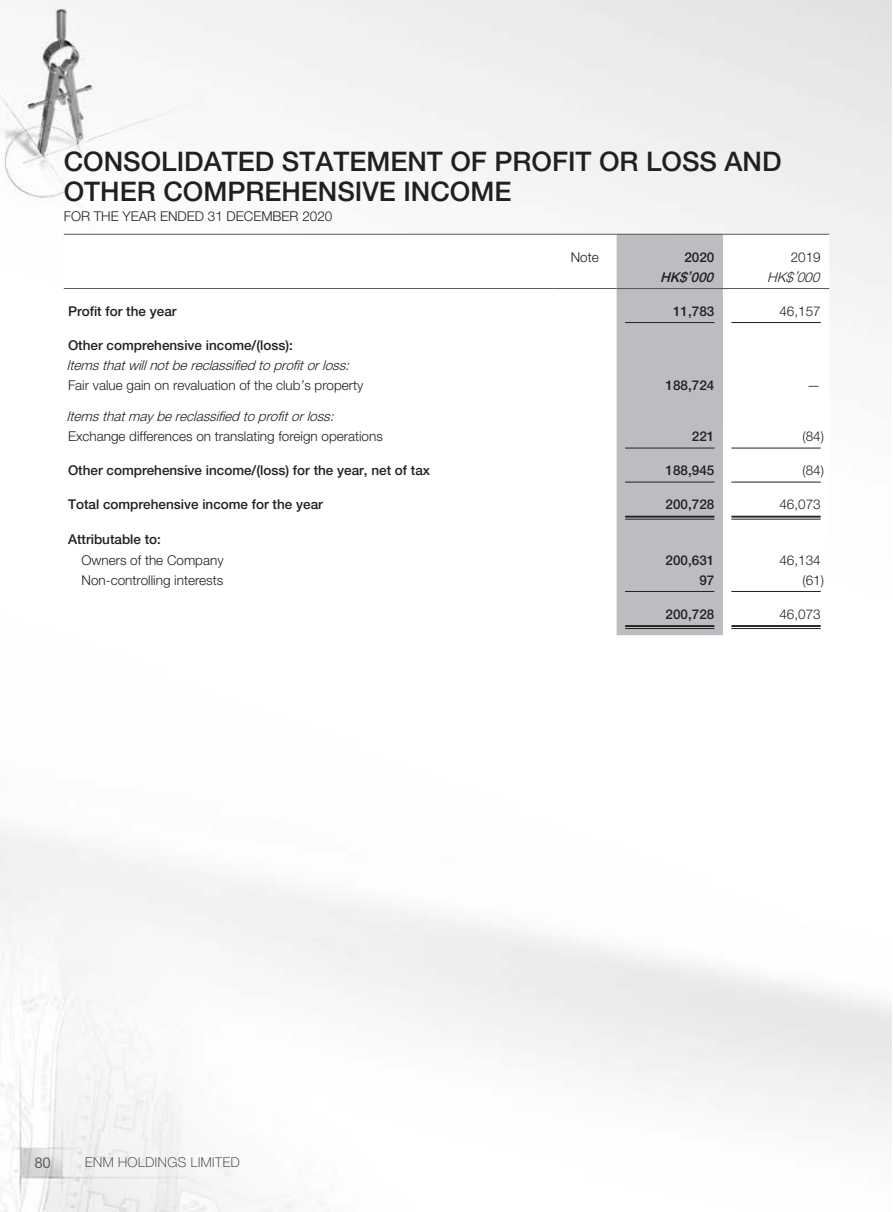
<style>
.page{position:relative;width:893px;height:1212px;background:#fff}
.page>*{position:absolute;margin:0;border:0;box-sizing:border-box;transform-origin:0 0}
.主標題{font:500 27px/30px "Helvetica Neue LT Std";color:#231f20}
.t1{font:15px "Helvetica Neue LT Pro";color:#636366}
._1__內文{font:500 13.5px "Helvetica Neue LT Std";color:#231f20}
._1__內文-2{font:300 13.5px "Helvetica Neue LT Std";color:#231f20}
._1__內文-3{font:italic 300 13.5px "Helvetica Neue LT Std";color:#231f20}
.日期{font:300 13.5px "Helvetica Neue LT Std";color:#231f20}
.t2{font:100 13.5px "Helvetica Neue LT Pro";letter-spacing:.04em;color:#231f20}
._1__內文-4{font:italic 500 13.5px "Helvetica Neue LT Std";color:#231f20}
._1__內文-5{font:italic 300 13.5px "Helvetica Neue LT Std";color:#231f20}
.s1{font-style:inherit}
.s2{font-style:italic}
</style>
<div class="page">
<img style="left:0;top:0;width:892px;height:1212px">
<svg style="left:64px;top:235px;width:765px;height:400px"></svg>
<div style="left:617px;top:235px;width:106px;height:400px;background:#bcbdc0"></div>
<hr style="left:64px;top:234px;width:489px;height:1px;background:#57585a">
<hr style="left:553px;top:234px;width:64px;height:1px;background:#57585a">
<hr style="left:617px;top:234px;width:106px;height:1px;background:#57585a">
<hr style="left:723px;top:234px;width:106px;height:1px;background:#57585a">
<hr style="left:64px;top:288px;width:489px;height:1px;background:#57585a">
<hr style="left:553px;top:288px;width:64px;height:1px;background:#57585a">
<hr style="left:617px;top:288px;width:106px;height:1px;background:#57585a">
<hr style="left:723px;top:288px;width:106px;height:1px;background:#57585a">
<hr style="left:625px;top:322px;width:89px;height:1px;background:#231f20">
<hr style="left:731px;top:322px;width:90px;height:1px;background:#231f20">
<hr style="left:625px;top:448px;width:89px;height:1px;background:#231f20">
<hr style="left:731px;top:448px;width:90px;height:1px;background:#231f20">
<hr style="left:625px;top:482px;width:89px;height:1px;background:#231f20">
<hr style="left:731px;top:482px;width:90px;height:1px;background:#231f20">
<hr style="left:625px;top:516px;width:89px;height:2px;background:#231f20">
<hr style="left:625px;top:519px;width:89px;height:1px;background:#231f20">
<hr style="left:731px;top:516px;width:90px;height:2px;background:#231f20">
<hr style="left:731px;top:519px;width:90px;height:1px;background:#231f20">
<hr style="left:625px;top:591px;width:89px;height:1px;background:#231f20">
<hr style="left:731px;top:591px;width:90px;height:1px;background:#231f20">
<hr style="left:625px;top:625px;width:89px;height:2px;background:#231f20">
<hr style="left:625px;top:628px;width:89px;height:1px;background:#231f20">
<hr style="left:731px;top:625px;width:90px;height:2px;background:#231f20">
<hr style="left:731px;top:628px;width:90px;height:1px;background:#231f20">
<p class="主標題" style="left:64px;top:146px;width:719px">CONSOLIDATED STATEMENT OF PROFIT OR LOSS AND<br>OTHER COMPREHENSIVE INCOME</p>
<p class="日期" style="left:64px;top:208px;width:270px">FOR THE YEAR ENDED 31 DECEMBER 2020</p>
<p class="_1__內文-2" style="left:571px;top:249px;width:30px">Note</p>
<p class="_1__內文" style="left:684px;top:249px;width:32px">2020</p>
<p class="_1__內文-2" style="left:791px;top:249px;width:32px">2019</p>
<p class="_1__內文-4" style="left:660px;top:269px;width:59px">HK$’000</p>
<p class="_1__內文-3" style="left:767px;top:269px;width:58px">HK$<span class="s1">’</span>000</p>
<p class="_1__內文" style="left:68px;top:303px;width:110px">Profit for the year</p>
<p class="_1__內文" style="left:673px;top:303px;width:43px">11,783</p>
<p class="_1__內文-2" style="left:779px;top:303px;width:43px">46,157</p>
<p class="_1__內文" style="left:68px;top:337px;width:226px">Other comprehensive income/(loss):</p>
<p class="_1__內文-3" style="left:67px;top:357px;width:288px">Itemsthatwillnotbereclassifiedtoprofitorloss:</p>
<p class="_1__內文-2" style="left:68px;top:377px;width:297px">Fair value gain on revaluation of the club<span class="s2">’</span>s property</p>
<p class="_1__內文" style="left:666px;top:378px;width:50px">188,724</p>
<p class="_1__內文-5" style="left:807px;top:377px;width:15px">—</p>
<p class="_1__內文-3" style="left:67px;top:408px;width:273px">Itemsthatmay bereclassifiedtoprofitorloss:</p>
<p class="_1__內文-2" style="left:68px;top:428px;width:316px">Exchange differences on translating foreign operations</p>
<p class="_1__內文" style="left:692px;top:429px;width:24px">221</p>
<p class="_1__內文-2" style="left:802px;top:428px;width:23px">(84)</p>
<p class="_1__內文" style="left:68px;top:463px;width:364px">Other comprehensive income/(loss) for the year, net of tax</p>
<p class="_1__內文" style="left:666px;top:463px;width:50px">188,945</p>
<p class="_1__內文-2" style="left:802px;top:462px;width:23px">(84)</p>
<p class="_1__內文" style="left:68px;top:497px;width:256px">Total comprehensive income for the year</p>
<p class="_1__內文" style="left:666px;top:497px;width:50px">200,728</p>
<p class="_1__內文-2" style="left:779px;top:496px;width:43px">46,073</p>
<p class="_1__內文" style="left:68px;top:531px;width:95px">Attributable to:</p>
<p class="_1__內文-2" style="left:82px;top:551px;width:144px">Owners of the Company</p>
<p class="_1__內文" style="left:666px;top:552px;width:50px">200,631</p>
<p class="_1__內文-2" style="left:779px;top:551px;width:43px">46,134</p>
<p class="_1__內文-2" style="left:82px;top:572px;width:143px">Non-controlling interests</p>
<p class="_1__內文" style="left:699px;top:572px;width:17px">97</p>
<p class="_1__內文-2" style="left:802px;top:572px;width:23px">(61)</p>
<p class="_1__內文" style="left:666px;top:606px;width:50px">200,728</p>
<p class="_1__內文-2" style="left:779px;top:606px;width:43px">46,073</p>
<p class="t1" style="left:34px;top:1153px;width:18px">80</p>
<p class="t2" style="left:85px;top:1154px;width:156px">ENM HOLDINGS LIMITED</p>
</div>
